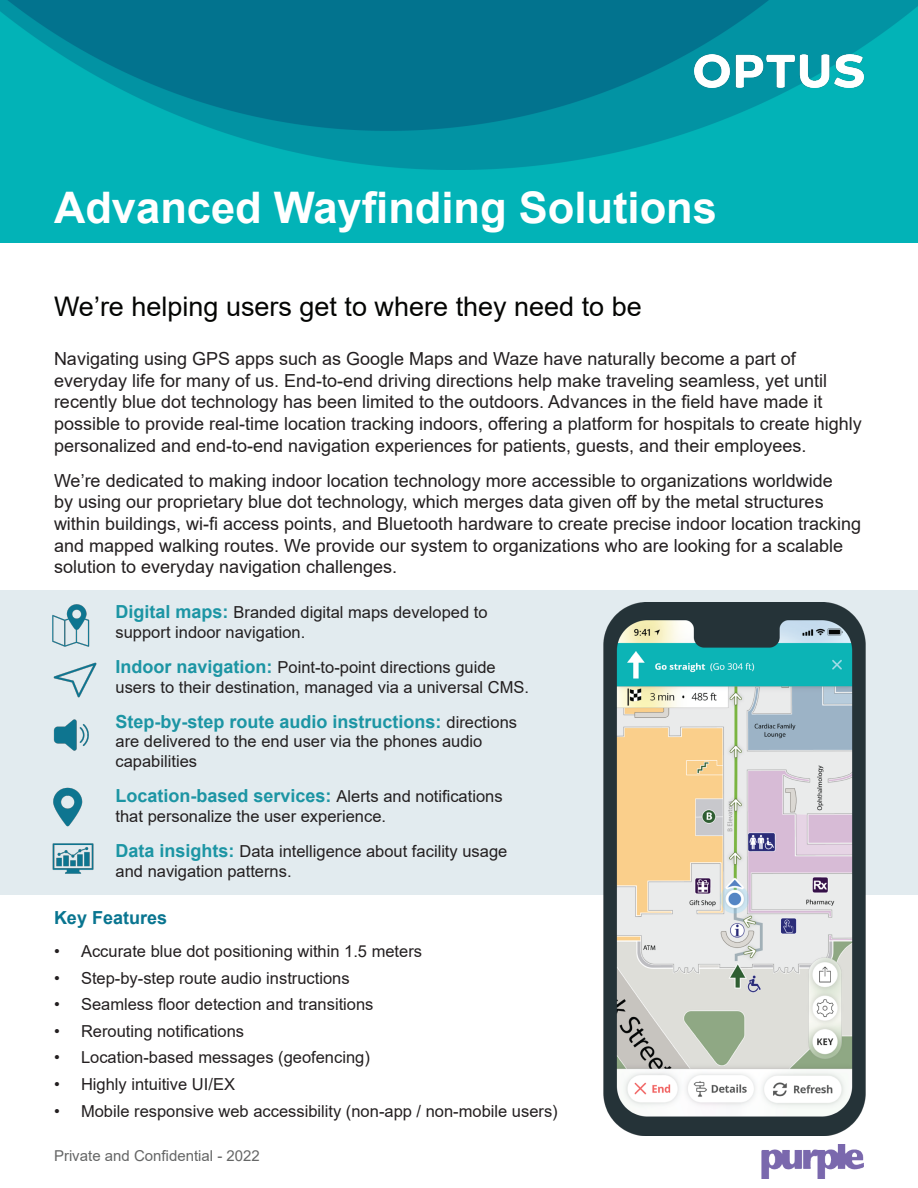
<style>
.page{position:relative;width:918px;height:1188px;background:#fff}
.page>*{position:absolute;margin:0;border:0;box-sizing:border-box;transform-origin:0 0}
.t1{font:700 43.5px "Arial";color:#fff}
.t2{font:27px "Arial";color:#040503}
.t3{font:18px/21.6px "Arial";color:#231f20}
.t4{font:700 18px "Arial";color:#1c95a4}
.t5{font:700 18px "Arial";color:#097590}
.t6{font:16.5px/19.8px "Arial";color:#231f20}
.t7{font:15px "Arial";color:#656666}
.s1{font-weight:700;font-size:18px;color:#1c95a4}
.s2{font-weight:400;font-size:16.5px;color:#231f20}
</style>
<div class="page">
<div style="left:0;top:590px;width:918px;height:304px;background:#e2ebef"></div>
<img style="left:761px;top:1144px;width:103px;height:34px">
<img style="left:602px;top:603px;width:266px;height:533px">
<img style="left:52px;top:604px;width:38px;height:43px">
<img style="left:53px;top:662px;width:44px;height:36px">
<img style="left:53px;top:719px;width:36px;height:32px">
<img style="left:53px;top:787px;width:30px;height:40px">
<img style="left:52px;top:843px;width:42px;height:31px">
<img style="left:0;top:0;width:918px;height:243px">
<img style="left:694px;top:54px;width:170px;height:34px">
<p class="t1" style="left:54px;top:177px;width:665px">Advanced Wayfinding Solutions</p>
<p class="t2" style="left:54px;top:288px;width:589px">We’re helping users get to where they need to be</p>
<p class="t3" style="left:54px;top:348px;width:809px">Navigating using GPS apps such as Google Maps and Waze have naturally become a part of everyday life for many of us. End-to-end driving directions help make traveling seamless, yet until recently blue dot technology has been limited to the outdoors. Advances in the field have made it possible to provide real-time location tracking indoors, offering a platform for hospitals to create highly personalized and end-to-end navigation experiences for patients, guests, and their employees.</p>
<p class="t3" style="left:54px;top:470px;width:809px">We’re dedicated to making indoor location technology more accessible to organizations worldwide<br>by using our proprietary blue dot technology, which merges data given off by the metal structures within buildings, wi-fi access points, and Bluetooth hardware to create precise indoor location tracking and mapped walking routes. We provide our system to organizations who are looking for a scalable solution to everyday navigation challenges.</p>
<p class="t6" style="left:116px;top:602px;width:374px"><span class="s1">Digital maps:</span> Branded digital maps developed to support indoor navigation.</p>
<p class="t6" style="left:116px;top:657px;width:415px"><span class="s1">Indoor navigation:</span> Point-to-point directions guide users to their destination, managed via a universal CMS.</p>
<p class="t4" style="left:116px;top:709px;width:403px">Step-by-step route audio instructions: <span class="s2">directions</span></p>
<p class="t6" style="left:116px;top:732px;width:368px">are delivered to the end user via the phones audio capabilities</p>
<p class="t4" style="left:116px;top:783px;width:389px">Location-based services: <span class="s2">Alerts and notifications</span></p>
<p class="t6" style="left:116px;top:806px;width:272px">that personalize the user experience.</p>
<p class="t6" style="left:116px;top:841px;width:393px"><span class="s1">Data insights:</span> Data intelligence about facility usage and navigation patterns.</p>
<p class="t5" style="left:54px;top:905px;width:115px">Key Features</p>
<p class="t6" style="left:54px;top:941px;width:370px">• Accurate blue dot positioning within 1.5 meters</p>
<p class="t6" style="left:54px;top:968px;width:297px">• Step-by-step route audio instructions</p>
<p class="t6" style="left:54px;top:995px;width:321px">• Seamless floor detection and transitions</p>
<p class="t6" style="left:54px;top:1021px;width:192px">• Rerouting notifications</p>
<p class="t6" style="left:54px;top:1048px;width:317px">• Location-based messages (geofencing)</p>
<p class="t6" style="left:54px;top:1074px;width:183px">• Highly intuitive UI/EX</p>
<p class="t6" style="left:54px;top:1101px;width:505px">• Mobile responsive web accessibility (non-app / non-mobile users)</p>
<p class="t7" style="left:54px;top:1145px;width:207px">Private and Confidential - 2022</p>
</div>
